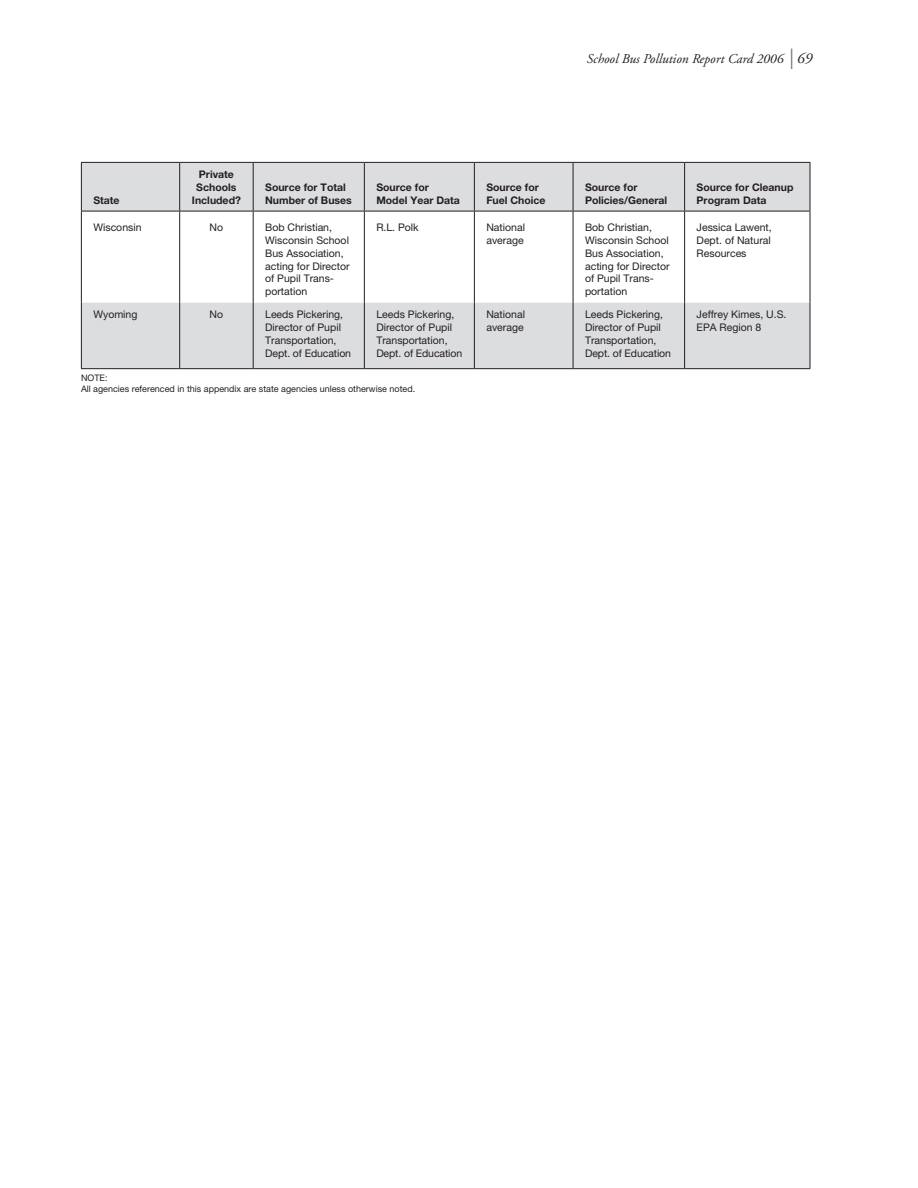
<style>
.page{position:relative;width:918px;height:1188px;background:#fff}
.page>*{position:absolute;margin:0;border:0;box-sizing:border-box;transform-origin:0 0}
.t1{font:italic 13.5px "Adobe Garamond";color:#231f20}
.t2{font:10.5px/12.8px "Helvetica Neue";color:#231f20}
.t3{font:700 10.5px/12.8px "Helvetica Neue";color:#231f20}
.t4{font:9px/11.2px "Helvetica Neue";color:#231f20}
.s1{font-family:"Futura BT";font-weight:300;font-style:normal;font-stretch:condensed;font-size:27px;color:#6c6d70}
.s2{font-size:15px}
</style>
<div class="page">
<svg style="left:82px;top:163px;width:728px;height:205px;fill:#dcdddf"></svg>
<hr style="left:179px;top:211px;width:1px;height:92px;background:#231f20">
<hr style="left:253px;top:211px;width:1px;height:92px;background:#231f20">
<hr style="left:364px;top:211px;width:1px;height:92px;background:#231f20">
<hr style="left:474px;top:211px;width:1px;height:92px;background:#231f20">
<hr style="left:573px;top:211px;width:1px;height:92px;background:#231f20">
<hr style="left:684px;top:211px;width:1px;height:92px;background:#231f20">
<hr style="left:179px;top:303px;width:1px;height:65px;background:#231f20">
<hr style="left:253px;top:303px;width:1px;height:65px;background:#231f20">
<hr style="left:364px;top:303px;width:1px;height:65px;background:#231f20">
<hr style="left:474px;top:303px;width:1px;height:65px;background:#231f20">
<hr style="left:573px;top:303px;width:1px;height:65px;background:#231f20">
<hr style="left:684px;top:303px;width:1px;height:65px;background:#231f20">
<hr style="left:81px;top:211px;width:1px;height:92px;background:#231f20">
<hr style="left:810px;top:211px;width:1px;height:92px;background:#231f20">
<hr style="left:81px;top:303px;width:1px;height:65px;background:#231f20">
<hr style="left:810px;top:303px;width:1px;height:65px;background:#231f20">
<hr style="left:81px;top:368px;width:99px;height:1px;background:#231f20">
<hr style="left:180px;top:368px;width:73px;height:1px;background:#231f20">
<hr style="left:253px;top:368px;width:111px;height:1px;background:#231f20">
<hr style="left:364px;top:368px;width:110px;height:1px;background:#231f20">
<hr style="left:474px;top:368px;width:99px;height:1px;background:#231f20">
<hr style="left:573px;top:368px;width:112px;height:1px;background:#231f20">
<hr style="left:685px;top:368px;width:125px;height:1px;background:#231f20">
<hr style="left:81px;top:162px;width:99px;height:1px;background:#231f20">
<hr style="left:81px;top:163px;width:1px;height:48px;background:#231f20">
<hr style="left:180px;top:162px;width:73px;height:1px;background:#231f20">
<hr style="left:179px;top:163px;width:1px;height:48px;background:#231f20">
<hr style="left:253px;top:162px;width:111px;height:1px;background:#231f20">
<hr style="left:253px;top:163px;width:1px;height:48px;background:#231f20">
<hr style="left:364px;top:162px;width:110px;height:1px;background:#231f20">
<hr style="left:364px;top:163px;width:1px;height:48px;background:#231f20">
<hr style="left:474px;top:162px;width:99px;height:1px;background:#231f20">
<hr style="left:474px;top:163px;width:1px;height:48px;background:#231f20">
<hr style="left:573px;top:162px;width:112px;height:1px;background:#231f20">
<hr style="left:573px;top:163px;width:1px;height:48px;background:#231f20">
<hr style="left:685px;top:162px;width:125px;height:1px;background:#231f20">
<hr style="left:684px;top:163px;width:1px;height:48px;background:#231f20">
<hr style="left:810px;top:163px;width:1px;height:48px;background:#231f20">
<hr style="left:81px;top:211px;width:99px;height:1px;background:#231f20">
<hr style="left:180px;top:211px;width:73px;height:1px;background:#231f20">
<hr style="left:253px;top:211px;width:111px;height:1px;background:#231f20">
<hr style="left:364px;top:211px;width:110px;height:1px;background:#231f20">
<hr style="left:474px;top:211px;width:99px;height:1px;background:#231f20">
<hr style="left:573px;top:211px;width:112px;height:1px;background:#231f20">
<hr style="left:685px;top:211px;width:125px;height:1px;background:#231f20">
<p class="t3" style="left:93px;top:193px;width:28px">State</p>
<p class="t1" style="left:587px;top:52px;width:227px">School Bus Pollution Report Card 2006 <span class="s1">l</span> <span class="s2">69</span></p>
<p class="t3" style="left:192px;top:168px;width:50px;text-align:center">Private<br>Schools<br>Included?</p>
<p class="t3" style="left:265px;top:180px;width:88px">Source for Total<br>Number of Buses</p>
<p class="t3" style="left:376px;top:180px;width:85px">Source for<br>Model Year Data</p>
<p class="t3" style="left:486px;top:180px;width:61px">Source for<br>Fuel Choice</p>
<p class="t3" style="left:585px;top:180px;width:84px">Source for<br>Policies/General</p>
<p class="t3" style="left:697px;top:180px;width:98px">Source for Cleanup<br>Program Data</p>
<p class="t2" style="left:93px;top:221px;width:50px">Wisconsin</p>
<p class="t2" style="left:210px;top:221px;width:15px">No</p>
<p class="t2" style="left:265px;top:221px;width:86px">Bob Christian,<br>Wisconsin School<br>Bus Association, acting for Director of Pupil Trans&shy;portation</p>
<p class="t2" style="left:376px;top:221px;width:44px">R.L. Polk</p>
<p class="t2" style="left:486px;top:221px;width:40px">National average</p>
<p class="t2" style="left:585px;top:221px;width:86px">Bob Christian,<br>Wisconsin School<br>Bus Association, acting for Director of Pupil Trans&shy;portation</p>
<p class="t2" style="left:697px;top:221px;width:77px;text-align:justify">Jessica Lawent, Dept. of Natural Resources</p>
<p class="t2" style="left:93px;top:308px;width:46px">Wyoming</p>
<p class="t2" style="left:210px;top:308px;width:15px">No</p>
<p class="t2" style="left:265px;top:308px;width:87px">Leeds Pickering,<br>Director of Pupil<br>Transportation,<br>Dept. of Education</p>
<p class="t2" style="left:376px;top:308px;width:87px">Leeds Pickering,<br>Director of Pupil<br>Transportation,<br>Dept. of Education</p>
<p class="t2" style="left:486px;top:308px;width:40px">National average</p>
<p class="t2" style="left:585px;top:308px;width:87px">Leeds Pickering,<br>Director of Pupil<br>Transportation,<br>Dept. of Education</p>
<p class="t2" style="left:697px;top:308px;width:91px">Jeffrey Kimes, U.S.<br>EPA Region 8</p>
<p class="t4" style="left:81px;top:372px;width:336px">Note:<br>All agencies referenced in this appendix are state agencies unless otherwise noted.</p>
</div>
